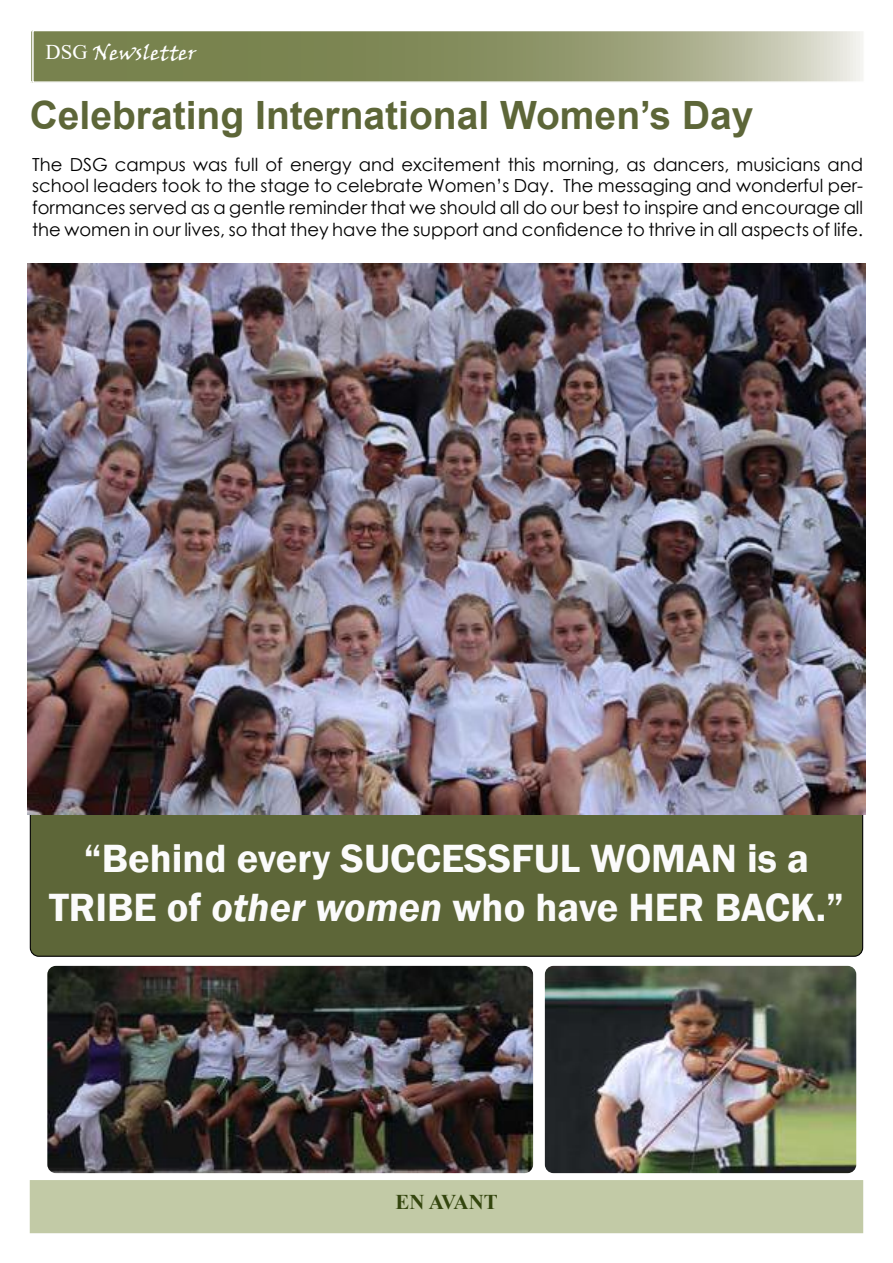
<style>
.page{position:relative;width:893px;height:1263px;background:#fff}
.page>*{position:absolute;margin:0;border:0;box-sizing:border-box;transform-origin:0 0}
.t1{font:600 40.5px/48.6px "Franklin Gothic";color:#fbfbfb;text-align:center}
.t2{font:700 39px "Arial";color:#5d6638}
.t3{font:21px "Viner Hand ITC";color:#fff}
.t4{font:700 21px "Times New Roman";color:#33450d}
.t5{font:18px/21.6px "Century Gothic";color:#000;text-align:justify}
.s1{font-family:"Times New Roman"}
.s2{font-style:italic}
</style>
<div class="page">
<div style="left:30px;top:1180px;width:833px;height:53px;background:#c2caa6"></div>
<div style="left:30px;top:796px;width:833px;height:160px;background:#5d6638;border-radius:9px"></div>
<img style="left:27px;top:264px;width:839px;height:550px">
<img style="left:545px;top:966px;width:311px;height:207px">
<img style="left:47px;top:966px;width:486px;height:207px">
<svg style="left:35px;top:33px;width:828px;height:47px;background:#92996e"></svg>
<div style="left:32px;top:30px;width:834px;height:53px;border:2px solid #fff"></div>
<p class="t3" style="left:46px;top:39px;width:152px"><span class="s1">DSG</span> Newsletter</p>
<p class="t3" style="left:43px;top:41px;width:152px"><span class="s1">DSG</span> Newsletter</p>
<h2 class="t2" style="left:30px;top:87px;width:725px">Celebrating International Women’s Day</h2>
<p class="t5" style="left:32px;top:153px;width:833px">The DSG campus was full of energy and excitement this morning, as dancers, musicians and school leaders took to the stage to celebrate Women’s Day. The messaging and wonderful per&shy;formances served as a gentle reminder that we should all do our best to inspire and encourage all the women in our lives, so that they have the support and confidence to thrive in all aspects of life.</p>
<h1 class="t1" style="left:49px;top:835px;width:796px">“Behind every SUCCESSFUL WOMAN is a<br>TRIBE of <span class="s2">other women</span> who have HER BACK.”</h1>
<p class="t4" style="left:395px;top:1187px;width:104px">EN AVANT</p>
</div>
